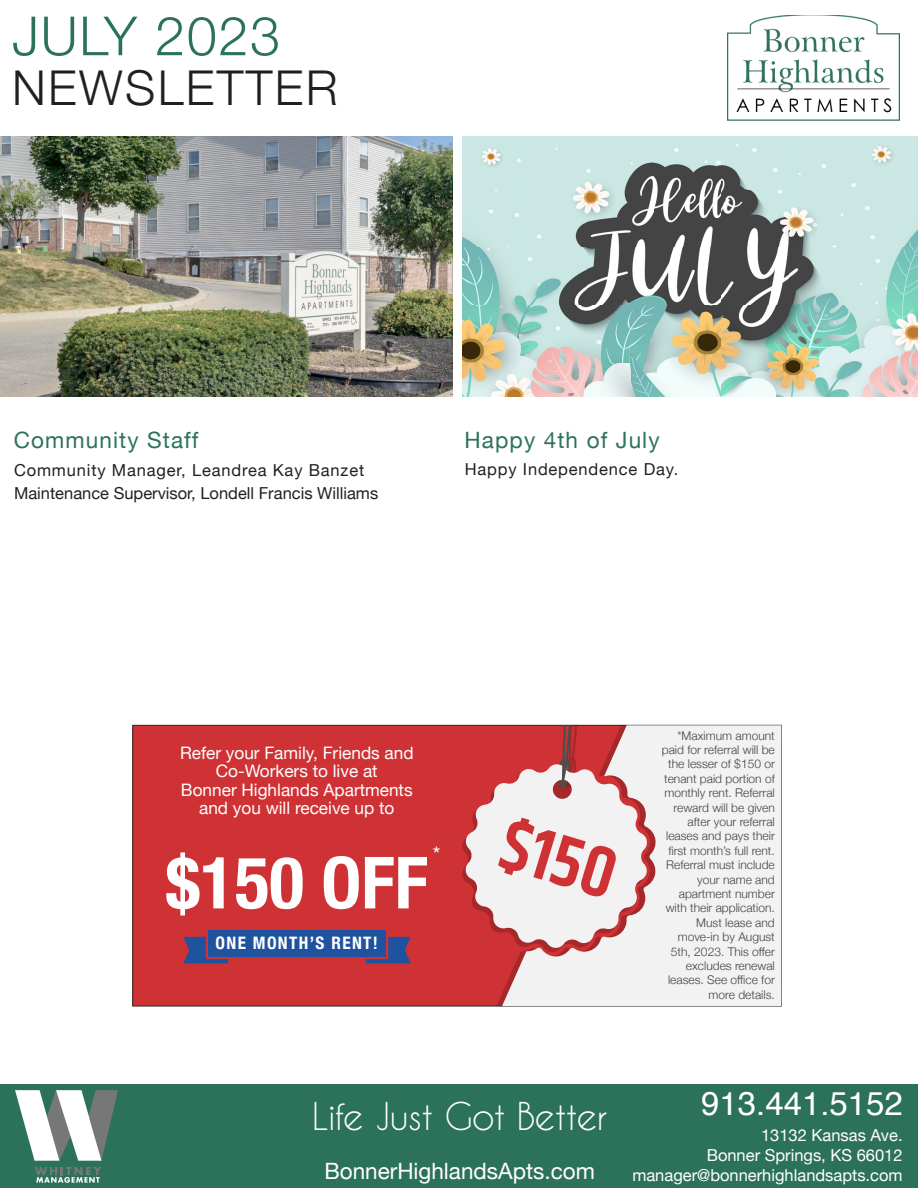
<style>
.page{position:relative;width:918px;height:1188px;background:#fff}
.page>*{position:absolute;margin:0;border:0;box-sizing:border-box;transform-origin:0 0}
.t1{font:700 condensed 72px "Helvetica Neue";color:#fff}
.t2{font:300 54px "Helvetica Neue";letter-spacing:.03em;color:#2c725b}
.t3{font:300 48px "Helvetica Neue";letter-spacing:.05em;color:#231f20}
.t4{font:36px "Caviar Dreams";letter-spacing:-.02em;color:#fff}
.t5{font:33px "Helvetica";color:#fff}
.t6{font:22.5px "Helvetica Neue";letter-spacing:.05em;color:#2c725b}
.t7{font:22.5px "Helvetica Neue";color:#fff}
.t8{font:21.45px "Helvetica Neue";color:#fff}
.t9{font:17.25px/18.5px "Helvetica Neue";color:#fff;text-align:center}
.t10{font:700 condensed 17.25px "Helvetica Neue";letter-spacing:.08em;color:#fff}
.t11{font:16.5px/22.5px "Helvetica Neue";color:#231f20}
.t12{font:16.5px "Helvetica Neue";color:#fff}
.t13{font:16.5px "Helvetica Neue";letter-spacing:.05em;color:#231f20}
.t14{font:300 12px/14.4px "Helvetica Neue";color:#434343;text-align:right}
</style>
<div class="page">
<img style="left:728px;top:15px;width:172px;height:106px">
<img style="left:0;top:137px;width:452px;height:259px">
<div style="left:0;top:1085px;width:918px;height:103px;background:#2c725b"></div>
<div style="left:133px;top:725px;width:648px;height:281px;background:#cf3235"></div>
<div style="left:502px;top:725px;width:279px;height:281px;background:#f2f2f2"></div>
<div style="left:208px;top:930px;width:178px;height:27px;background:#1f529f"></div>
<svg style="left:366px;top:937px;width:45px;height:26px"></svg>
<svg style="left:183px;top:937px;width:45px;height:26px"></svg>
<svg style="left:462px;top:725px;width:187px;height:227px"></svg>
<svg style="left:15px;top:1090px;width:103px;height:71px"></svg>
<svg style="left:35px;top:1167px;width:66px;height:16px"></svg>
<img style="left:463px;top:137px;width:455px;height:259px">
<p class="t2" style="left:12px;top:-8px;width:270px">JULY 2023</p>
<p class="t3" style="left:12px;top:49px;width:327px">NEWSLETTER</p>
<p class="t6" style="left:14px;top:424px;width:186px">Community Staff</p>
<p class="t11" style="left:14px;top:460px;width:366px">Community Manager, Leandrea Kay Banzet<br>Maintenance Supervisor, Londell Francis Williams</p>
<p class="t6" style="left:465px;top:423px;width:197px">Happy 4th of July</p>
<p class="t13" style="left:465px;top:457px;width:215px">Happy Independence Day.</p>
<p class="t9" style="left:180px;top:745px;width:235px">Refer your Family, Friends and<br>Co-Workers to live at<br>Bonner Highlands Apartments and you will receive up to</p>
<p class="t8" style="left:433px;top:839px;width:9px">*</p>
<p class="t1" style="left:166px;top:823px;width:264px">$150 OFF</p>
<p class="t10" style="left:216px;top:929px;width:164px">ONE MONTH’S RENT!</p>
<p class="t14" style="left:662px;top:727px;width:114px">*Maximum amount paid for referral will be the lesser of $150 or tenant paid portion of monthly rent. Referral reward will be given after your referral leases and pays their first month’s full rent.<br>Referral must include your name and apartment number with their application.<br>Must lease and move-in by August<br>5th, 2023. This offer excludes renewal leases. See office for more details.</p>
<p class="t5" style="left:701px;top:1078px;width:203px">913.441.5152</p>
<p class="t12" style="left:761px;top:1123px;width:143px">13132 Kansas Ave.</p>
<p class="t12" style="left:707px;top:1143px;width:197px">Bonner Springs, KS 66012</p>
<p class="t4" style="left:312px;top:1095px;width:297px">Life Just Got Better</p>
<p class="t7" style="left:324px;top:1155px;width:272px">BonnerHighlandsApts.com</p>
<p class="t12" style="left:632px;top:1163px;width:272px">manager@bonnerhighlandsapts.com</p>
</div>
